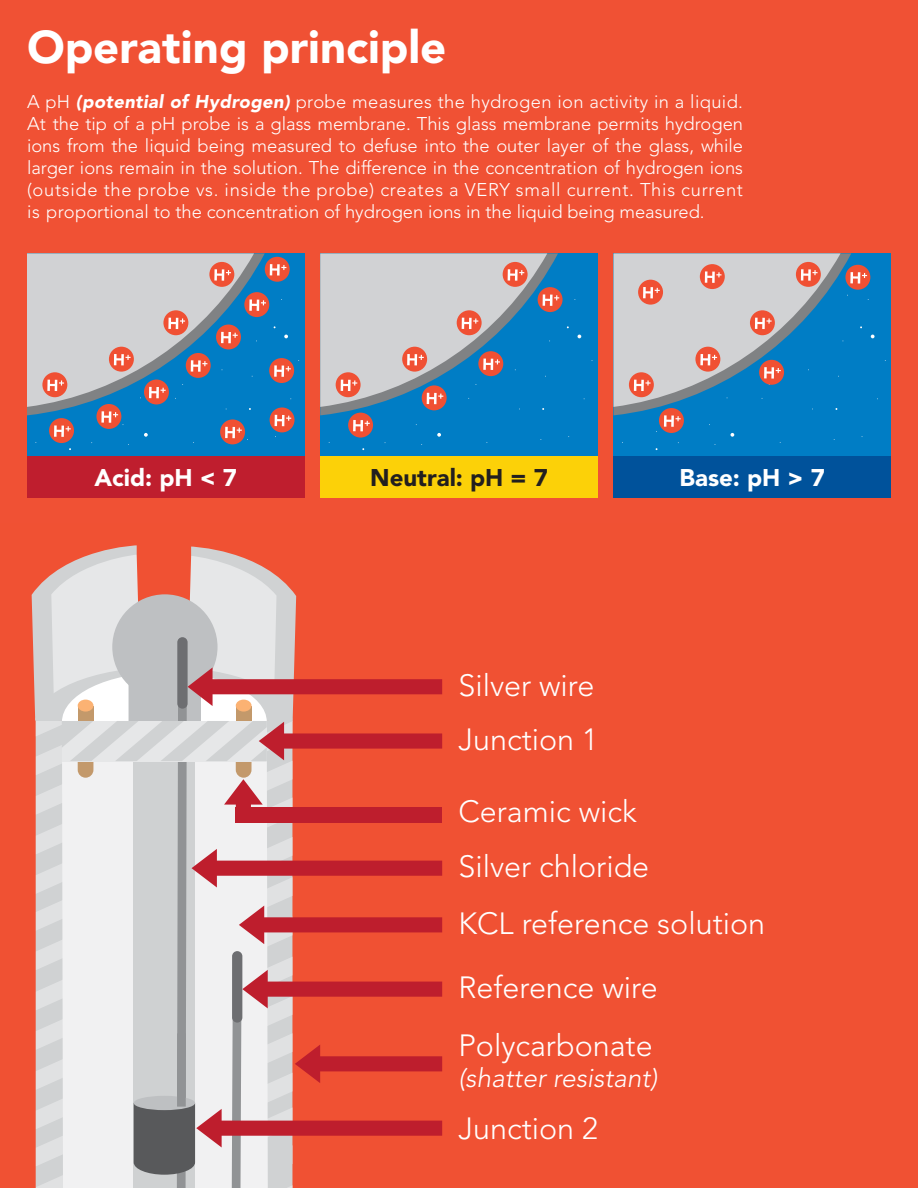
<style>
.page{position:relative;width:918px;height:1188px;background:#f05134}
.page>*{position:absolute;margin:0;border:0;box-sizing:border-box;transform-origin:0 0}
.t1{font:300 30.45px/57.3px "Avenir";color:#fff}
.t2{font:italic 300 26.4px "Avenir";color:#fff}
.t3{font:900 22.2px "Avenir";color:#fff}
.t4{font:300 18.3px/22px "Avenir";color:#fff;text-align:justify}
.t5{font:900 11.7px "Avenir";color:#fff}
.t6{font:900 11.7px "Avenir";color:#221f1f}
.s1{font-weight:900;font-style:italic}
</style>
<div class="page">
<div style="left:614px;top:456px;width:277px;height:42px;background:#00529b"></div>
<div style="left:320px;top:456px;width:278px;height:42px;background:#fcd108"></div>
<div style="left:27px;top:456px;width:277px;height:42px;background:#bf1e2e"></div>
<div style="left:27px;top:253px;width:277px;height:203px;background:#007dc5"></div>
<div style="left:269px;top:358px;width:25px;height:25px;background:#f05033;border-radius:50%"></div>
<svg style="left:269px;top:407px;width:26px;height:26px"></svg>
<svg style="left:27px;top:253px;width:264px;height:197px"></svg>
<div style="left:320px;top:253px;width:278px;height:203px;background:#007dc5"></div>
<svg style="left:538px;top:287px;width:25px;height:25px"></svg>
<svg style="left:320px;top:253px;width:239px;height:197px"></svg>
<div style="left:614px;top:253px;width:277px;height:203px;background:#007dc5"></div>
<svg style="left:614px;top:253px;width:264px;height:197px"></svg>
<svg style="left:32px;top:545px;width:410px;height:643px"></svg>
<div style="left:134px;top:1096px;width:61px;height:14px;background:#bec0c2;border-radius:50%"></div>
<div style="left:177px;top:1033px;width:9px;height:74px;background:#919395"></div>
<p class="t3" style="left:27px;top:42px;width:421px">Operating principle</p>
<p class="t4" style="left:27px;top:92px;width:718px">A pH <span class="s1">(potential of Hydrogen)</span> probe measures the hydrogen ion activity in a liquid.<br>At the tip of a pH probe is a glass membrane. This glass membrane permits hydrogen ions from the liquid being measured to defuse into the outer layer of the glass, while larger ions remain in the solution. The difference in the concentration of hydrogen ions (outside the probe vs. inside the probe) creates a VERY small current. This current is proportional to the concentration of hydrogen ions in the liquid being measured.</p>
<p class="t5" style="left:94px;top:475px;width:144px">Acid: pH &lt; 7</p>
<p class="t6" style="left:370px;top:475px;width:179px">Neutral: pH = 7</p>
<p class="t5" style="left:680px;top:475px;width:147px">Base: pH &gt; 7</p>
<h1 class="t1" style="left:458px;top:659px;width:138px">Silver wire</h1>
<h1 class="t1" style="left:458px;top:714px;width:141px">Junction 1</h1>
<h1 class="t1" style="left:458px;top:786px;width:180px">Ceramic wick</h1>
<h1 class="t1" style="left:458px;top:841px;width:192px">Silver chloride</h1>
<h1 class="t1" style="left:458px;top:897px;width:308px">KCL reference solution</h1>
<h1 class="t1" style="left:458px;top:962px;width:201px">Reference wire<br>Polycarbonate</h1>
<h2 class="t2" style="left:458px;top:1067px;width:204px">(shatter resistant)</h2>
<h1 class="t1" style="left:458px;top:1103px;width:141px">Junction 2</h1>
</div>
